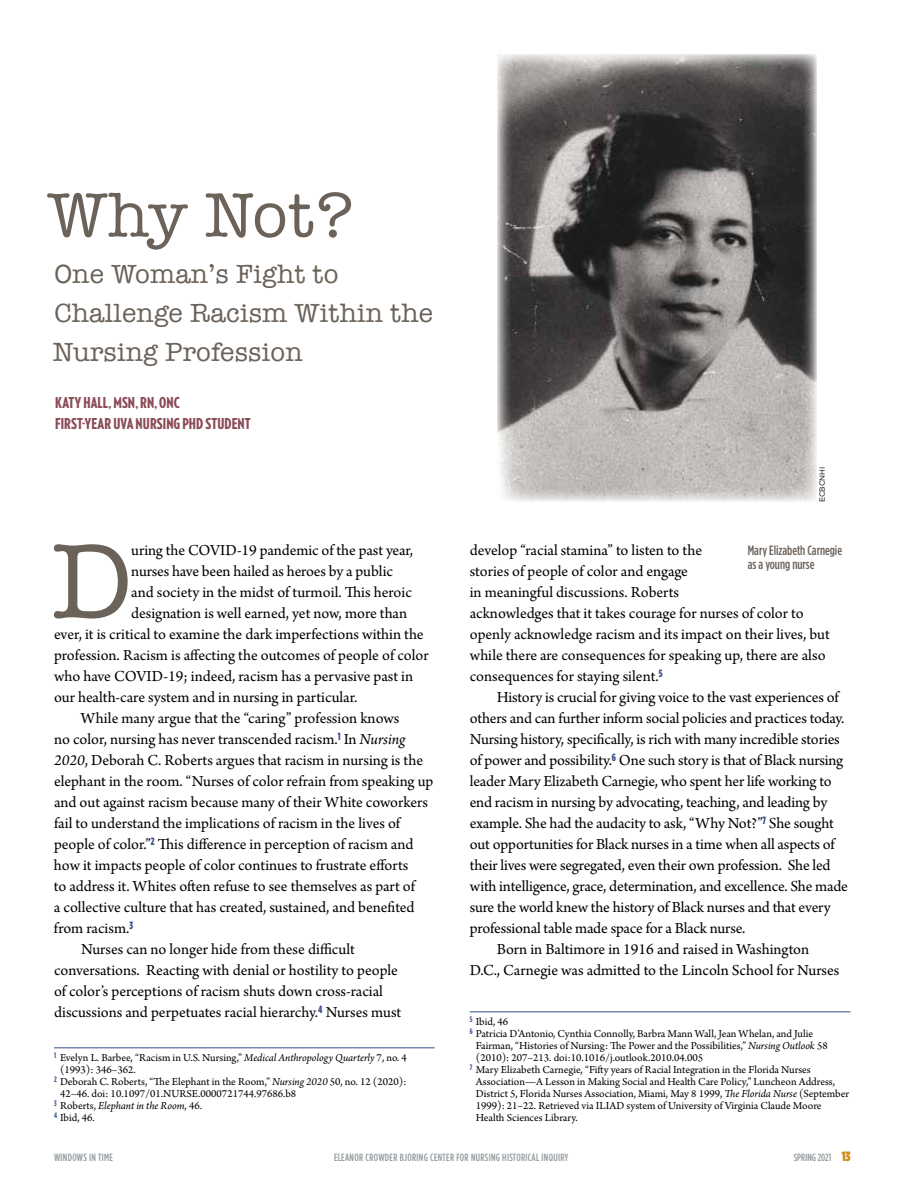
<style>
.page{position:relative;width:918px;height:1188px;background:#fff}
.page>*{position:absolute;margin:0;border:0;box-sizing:border-box;transform-origin:0 0}
.t1{font:109.8px "American Typewriter";color:#6b625a}
.t2{font:64.5px "American Typewriter";color:#6b625a}
.t3{font:27px/39px "American Typewriter";letter-spacing:.01em;color:#6b625a}
.t4{font:16.2px/21px "Arno Pro";letter-spacing:-.005em;color:#000}
.t5{font:900 15px/21px "Verlag Compressed";letter-spacing:.005em;color:#8b4b57}
.t6{font:500 13.5px/13.5px "Gotham Condensed";color:#6b625a}
.t7{font:11.25px "Arno Pro";color:#000}
.t8{font:italic 11.25px "Arno Pro";letter-spacing:-.005em;color:#000}
.t9{font:500 10.5px "Gotham Condensed";letter-spacing:.03em;color:#929b9e}
.t10{font:500 10.5px "Gotham Condensed";color:#929b9e}
.t11{font:7.5px "Gotham";color:#000}
.s1{font-style:italic}
.s2{font-style:normal}
.s3{font-weight:900;font-size:13.5px;color:#cc8c21}
</style>
<div class="page">
<hr style="left:54px;top:1048px;width:381px;height:1px;background:#3a508b">
<hr style="left:470px;top:1012px;width:381px;height:1px;background:#3a508b">
<img style="left:497px;top:54px;width:320px;height:448px">
<h2 class="t2" style="left:47px;top:166px;width:307px">Why Not?</h2>
<h3 class="t3" style="left:53px;top:254px;width:382px">One Woman’s Fight to<br>Challenge Racism Within the<br>Nursing Profession</h3>
<p class="t5" style="left:55px;top:392px;width:197px">KATY HALL, MSN, RN, ONC<br>FIRST-YEAR UVA NURSING PHD STUDENT</p>
<h1 class="t1" style="left:52px;top:498px;width:81px">D</h1>
<p class="t4" style="left:131px;top:540px;width:283px">uring the COVID-19 pandemic of the past year,</p>
<p class="t4" style="left:131px;top:561px;width:263px">nurses have been hailed as heroes by a public</p>
<p class="t4" style="left:131px;top:582px;width:282px">and society in the midst of turmoil. This heroic</p>
<p class="t4" style="left:131px;top:603px;width:277px">designation is well earned, yet now, more than</p>
<p class="t4" style="left:54px;top:624px;width:371px">ever, it is critical to examine the dark imperfections within the</p>
<p class="t4" style="left:54px;top:645px;width:376px">profession. Racism is affecting the outcomes of people of color</p>
<p class="t4" style="left:54px;top:666px;width:361px">who have COVID-19; indeed, racism has a pervasive past in</p>
<p class="t4" style="left:54px;top:687px;width:305px">our health-care system and in nursing in particular.</p>
<p class="t4" style="left:81px;top:708px;width:320px">While many argue that the “caring” profession knows</p>
<p class="t4" style="left:54px;top:729px;width:353px">no color, nursing has never transcended racism.<sup>1</sup> In <span class="s1">Nursing</span></p>
<p class="t4" style="left:54px;top:750px;width:371px"><span class="s1">2020</span>, Deborah C. Roberts argues that racism in nursing is the</p>
<p class="t4" style="left:54px;top:771px;width:381px">elephant in the room. “Nurses of color refrain from speaking up</p>
<p class="t4" style="left:54px;top:792px;width:376px">and out against racism because many of their White coworkers</p>
<p class="t4" style="left:54px;top:813px;width:348px">fail to understand the implications of racism in the lives of</p>
<p class="t4" style="left:54px;top:834px;width:361px">people of color.”<sup>2</sup> This difference in perception of racism and</p>
<p class="t4" style="left:54px;top:855px;width:356px">how it impacts people of color continues to frustrate efforts</p>
<p class="t4" style="left:54px;top:876px;width:363px">to address it. Whites often refuse to see themselves as part of</p>
<p class="t4" style="left:54px;top:897px;width:362px">a collective culture that has created, sustained, and benefited</p>
<p class="t4" style="left:54px;top:918px;width:81px">from racism.<sup>3</sup></p>
<p class="t4" style="left:81px;top:939px;width:275px">Nurses can no longer hide from these difficult</p>
<p class="t4" style="left:54px;top:960px;width:346px">conversations. Reacting with denial or hostility to people</p>
<p class="t4" style="left:54px;top:981px;width:331px">of color’s perceptions of racism shuts down cross-racial</p>
<p class="t4" style="left:54px;top:1002px;width:349px">discussions and perpetuates racial hierarchy.<sup>4</sup> Nurses must</p>
<p class="t7" style="left:54px;top:1051px;width:354px"><sup>1</sup> Evelyn L. Barbee, “Racism in U.S. Nursing,” <span class="s1">Medical Anthropology Quarterly</span> 7, no. 4</p>
<p class="t7" style="left:60px;top:1063px;width:77px">(1993): 346–362.</p>
<p class="t7" style="left:54px;top:1075px;width:354px"><sup>2</sup> Deborah C. Roberts, “The Elephant in the Room,” <span class="s1">Nursing 2020</span> 50, no. 12 (2020):</p>
<p class="t7" style="left:60px;top:1087px;width:238px">42–46. doi: 10.1097/01.NURSE.0000721744.97686.b8</p>
<p class="t8" style="left:54px;top:1099px;width:150px"><sup>3</sup> <span class="s2">Roberts,</span> Elephant in the Room<span class="s2">, 46.</span></p>
<p class="t7" style="left:54px;top:1111px;width:42px"><sup>4</sup> Ibid, 46.</p>
<p class="t11" style="left:818px;top:502px;width:37px;rotate:-90deg">ECBCNHI</p>
<p class="t4" style="left:470px;top:540px;width:362px">develop “racial stamina” to listen to the<br>stories of people of color and engage<br>in meaningful discussions. Roberts<br>acknowledges that it takes courage for nurses of color to openly acknowledge racism and its impact on their lives, but while there are consequences for speaking up, there are also consequences for staying silent.<sup>5</sup></p>
<p class="t4" style="left:497px;top:687px;width:343px">History is crucial for giving voice to the vast experiences of</p>
<p class="t4" style="left:470px;top:708px;width:376px">others and can further inform social policies and practices today.</p>
<p class="t4" style="left:470px;top:729px;width:371px">Nursing history, specifically, is rich with many incredible stories</p>
<p class="t4" style="left:470px;top:750px;width:375px">of power and possibility.<sup>6</sup> One such story is that of Black nursing</p>
<p class="t4" style="left:470px;top:771px;width:363px">leader Mary Elizabeth Carnegie, who spent her life working to</p>
<p class="t4" style="left:470px;top:792px;width:359px">end racism in nursing by advocating, teaching, and leading by</p>
<p class="t4" style="left:470px;top:813px;width:366px">example. She had the audacity to ask, “Why Not?”<sup>7</sup> She sought</p>
<p class="t4" style="left:470px;top:834px;width:367px">out opportunities for Black nurses in a time when all aspects of</p>
<p class="t4" style="left:470px;top:855px;width:362px">their lives were segregated, even their own profession. She led</p>
<p class="t4" style="left:470px;top:876px;width:380px">with intelligence, grace, determination, and excellence. She made</p>
<p class="t4" style="left:470px;top:897px;width:362px">sure the world knew the history of Black nurses and that every</p>
<p class="t4" style="left:470px;top:918px;width:277px">professional table made space for a Black nurse.</p>
<p class="t4" style="left:497px;top:939px;width:314px">Born in Baltimore in 1916 and raised in Washington</p>
<p class="t4" style="left:470px;top:960px;width:371px">D.C., Carnegie was admitted to the Lincoln School for Nurses</p>
<p class="t7" style="left:470px;top:1015px;width:40px"><sup>5</sup> Ibid, 46</p>
<p class="t7" style="left:470px;top:1027px;width:345px"><sup>6</sup> Patricia D’Antonio, Cynthia Connolly, Barbra Mann Wall, Jean Whelan, and Julie</p>
<p class="t7" style="left:476px;top:1039px;width:353px">Fairman, “Histories of Nursing: The Power and the Possibilities,” <span class="s1">Nursing Outlook</span> 58</p>
<p class="t7" style="left:476px;top:1051px;width:229px">(2010): 207–213. doi:10.1016/j.outlook.2010.04.005</p>
<p class="t7" style="left:470px;top:1063px;width:343px"><sup>7</sup> Mary Elizabeth Carnegie, “Fifty years of Racial Integration in the Florida Nurses</p>
<p class="t7" style="left:476px;top:1075px;width:361px">Association—A Lesson in Making Social and Health Care Policy,” Luncheon Address,</p>
<p class="t7" style="left:476px;top:1087px;width:375px">District 5, Florida Nurses Association, Miami, May 8 1999, <span class="s1">The Florida Nurse</span> (September</p>
<p class="t7" style="left:476px;top:1099px;width:347px">1999): 21–22. Retrieved via ILIAD system of University of Virginia Claude Moore</p>
<p class="t7" style="left:476px;top:1111px;width:103px">Health Sciences Library.</p>
<p class="t6" style="left:748px;top:544px;width:96px">Mary Elizabeth Carnegie as a young nurse</p>
<p class="t9" style="left:54px;top:1151px;width:61px">WINDOWS IN TIME</p>
<p class="t9" style="left:334px;top:1151px;width:236px">ELEANOR CROWDER BJORING CENTER FOR NURSING HISTORICAL INQUIRY</p>
<p class="t10" style="left:794px;top:1151px;width:58px">SPRING 2021 <span class="s3">13</span></p>
</div>
